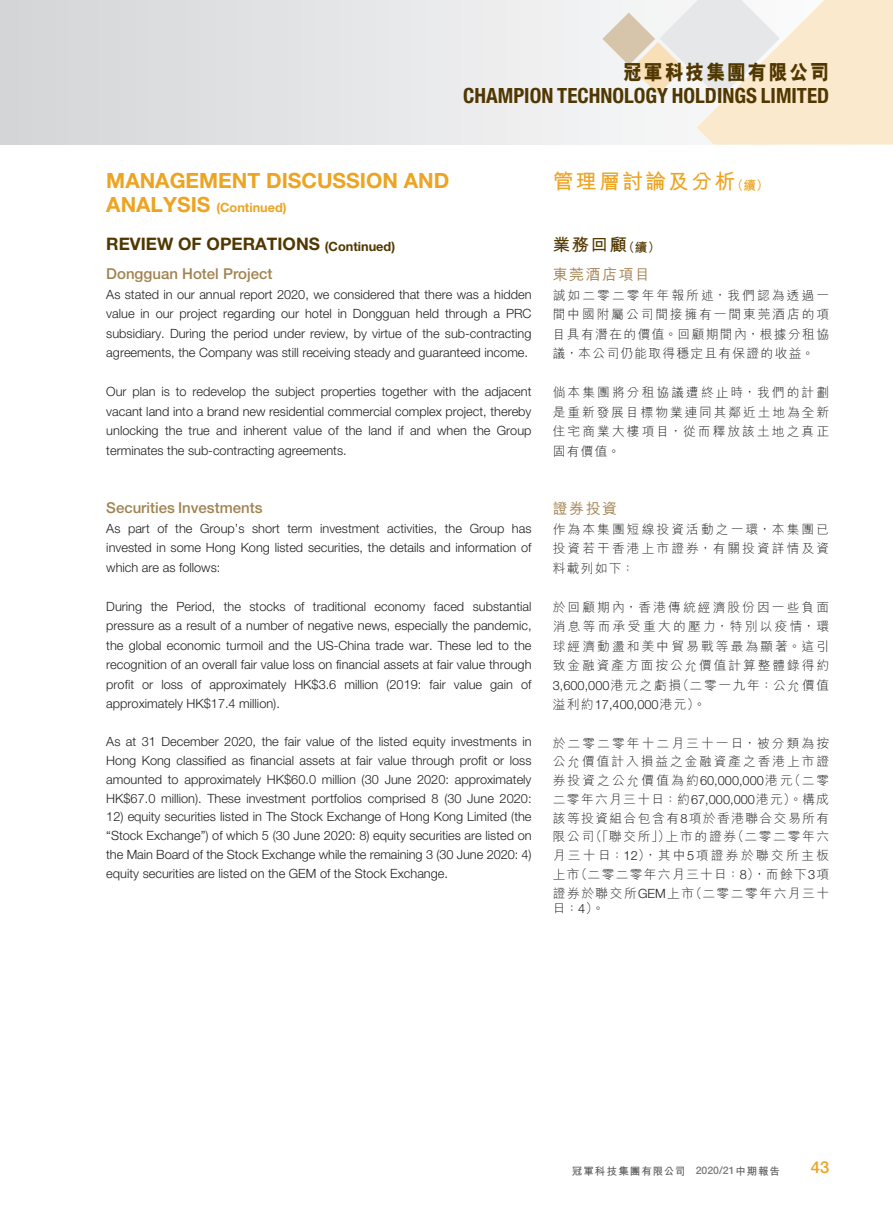
<style>
.page{position:relative;width:893px;height:1212px;background:#fff}
.page>*{position:absolute;margin:0;border:0;box-sizing:border-box;transform-origin:0 0}
.t1{font:700 condensed 21px "Helvetica Neue LT Std";color:#513700}
.t2{font:700 21px "Helvetica Neue LT Std";color:#eca422}
.t3{font:700 21px "M Hei HK";letter-spacing:.1em;color:#eca422}
.t4{font:800 21px "M Hei HK";letter-spacing:.1em;color:#513700;scale:.9 1}
.t5{font:700 17.25px "Helvetica Neue LT Std";color:#513700}
.t6{font:700 17.25px "M Hei HK";color:#513700}
.t7{font:500 16.5px "Helvetica Neue LT Std";color:#eca422}
.t8{font:500 15px "Helvetica Neue LT Std";color:#a18351}
.t9{font:500 15px "M Hei HK";letter-spacing:.1em;color:#a18351}
.t10{font:300 12.75px/19.5px "Helvetica Neue LT Std";color:#231f20;text-align:justify}
.t11{font:300 12.75px/19.5px "M Hei HK";letter-spacing:.15em;color:#231f20;text-align:justify}
.t12{font:700 12.75px "Helvetica Neue LT Std";color:#eca422}
.t13{font:700 10.5px "M Hei HK";letter-spacing:.095em;color:#57585a}
.s1{font-size:21px}
.s2{font-size:12.75px}
.s3{font-family:"Helvetica Neue LT Std"}
.s4{font-family:"M Hei HK"}
.s5{font-family:"Helvetica Neue LT Std";font-weight:500;color:#787a7d}
</style>
<div class="page">
<svg style="left:0;top:0;width:602px;height:145px;background:#e2e3e5"></svg>
<svg style="left:602px;top:0;width:291px;height:145px"></svg>
<h1 class="t4" style="left:623px;top:62px;width:230px">冠軍科技集團有限公司</h1>
<h1 class="t1" style="left:463px;top:83px;width:367px">CHAMPION TECHNOLOGY HOLDINGS LIMITED</h1>
<h1 class="t2" style="left:106px;top:167px;width:345px">MANAGEMENT DISCUSSION AND</h1>
<p class="t12" style="left:106px;top:199px;width:182px"><span class="s1">ANALYSIS</span> (Continued)</p>
<h2 class="t5" style="left:106px;top:233px;width:290px">REVIEW OF OPERATIONS <span class="s2">(Continued)</span></h2>
<p class="t8" style="left:106px;top:265px;width:168px">Dongguan Hotel Project</p>
<p class="t10" style="left:106px;top:284px;width:427px">As stated in our annual report 2020, we considered that there was a hidden value in our project regarding our hotel in Dongguan held through a PRC subsidiary. During the period under review, by virtue of the sub-contracting agreements, the Company was still receiving steady and guaranteed income.</p>
<p class="t10" style="left:106px;top:381px;width:427px">Our plan is to redevelop the subject properties together with the adjacent vacant land into a brand new residential commercial complex project, thereby unlocking the true and inherent value of the land if and when the Group terminates the sub-contracting agreements.</p>
<p class="t8" style="left:106px;top:499px;width:158px">Securities Investments</p>
<p class="t10" style="left:106px;top:518px;width:427px">As part of the Group’s short term investment activities, the Group has invested in some Hong Kong listed securities, the details and information of which are as follows:</p>
<p class="t10" style="left:106px;top:596px;width:427px">During the Period, the stocks of traditional economy faced substantial pressure as a result of a number of negative news, especially the pandemic, the global economic turmoil and the US-China trade war. These led to the recognition of an overall fair value loss on financial assets at fair value through profit or loss of approximately HK$3.6 million (2019: fair value gain of approximately HK$17.4 million).</p>
<p class="t10" style="left:106px;top:732px;width:427px;line-height:18.8px">As at 31 December 2020, the fair value of the listed equity investments in Hong Kong classified as financial assets at fair value through profit or loss amounted to approximately HK$60.0 million (30 June 2020: approximately HK$67.0 million). These investment portfolios comprised 8 (30 June 2020:</p>
<p class="t10" style="left:106px;top:807px;width:427px;line-height:18.8px">12) equity securities listed in The Stock Exchange of Hong Kong Limited (the “Stock Exchange”) of which 5 (30 June 2020: 8) equity securities are listed on the Main Board of the Stock Exchange while the remaining 3 (30 June 2020: 4) equity securities are listed on the GEM of the Stock Exchange.</p>
<h1 class="t3" style="left:553px;top:166px;width:218px">管理層討論及分析<span class="s2">（續）</span></h1>
<h2 class="t6" style="left:553px;top:232px;width:109px">業務回顧<span class="s2">（續）</span></h2>
<p class="t9" style="left:553px;top:264px;width:99px">東莞酒店項目</p>
<p class="t11" style="left:553px;top:285px;width:278px">誠如二零二零年年報所述，我們認為透過一間中國附屬公司間接擁有一間東莞酒店的項目具有潛在的價值。回顧期間內，根據分租協議，本公司仍能取得穩定且有保證的收益。</p>
<p class="t11" style="left:553px;top:383px;width:278px">倘本集團將分租協議遭終止時，我們的計劃是重新發展目標物業連同其鄰近土地為全新住宅商業大樓項目，從而釋放該土地之真正固有價值。</p>
<p class="t9" style="left:553px;top:498px;width:66px">證券投資</p>
<p class="t11" style="left:553px;top:519px;width:278px">作為本集團短線投資活動之一環，本集團已投資若干香港上市證券，有關投資詳情及資料載列如下：</p>
<p class="t11" style="left:553px;top:597px;width:278px">於回顧期內，香港傳統經濟股份因一些負面消息等而承受重大的壓力，特別以疫情，環球經濟動盪和美中貿易戰等最為顯著。這引致金融資產方面按公允價值計算整體錄得約<span class="s3">3,600,000</span>港元之虧損（二零一九年：公允價值</p>
<p class="t10" style="left:553px;top:695px;width:155px"><span class="s4">溢利約</span>17,400,000<span class="s4">港元）。</span></p>
<p class="t11" style="left:553px;top:733px;width:278px;line-height:18.8px">於二零二零年十二月三十一日，被分類為按公允價值計入損益之金融資產之香港上市證券投資之公允價值為約<span class="s3">60,000,000</span>港元（二零二零年六月三十日：約<span class="s3">67,000,000</span>港元）。構成該等投資組合包含有<span class="s3">8</span>項於香港聯合交易所有限公司（「聯交所」）上市的證券（二零二零年六月三十日：<span class="s3">12</span>），其中<span class="s3">5</span>項證券於聯交所主板上市（二零二零年六月三十日：<span class="s3">8</span>），而餘下<span class="s3">3</span>項證券於聯交所<span class="s3">GEM</span>上市（二零二零年六月三十</p>
<p class="t11" style="left:553px;top:898px;width:53px">日：<span class="s3">4</span>）。</p>
<p class="t13" style="left:572px;top:1163px;width:210px">冠軍科技集團有限公司 <span class="s5">2020/21</span>中期報告</p>
<p class="t7" style="left:811px;top:1157px;width:20px">43</p>
</div>
